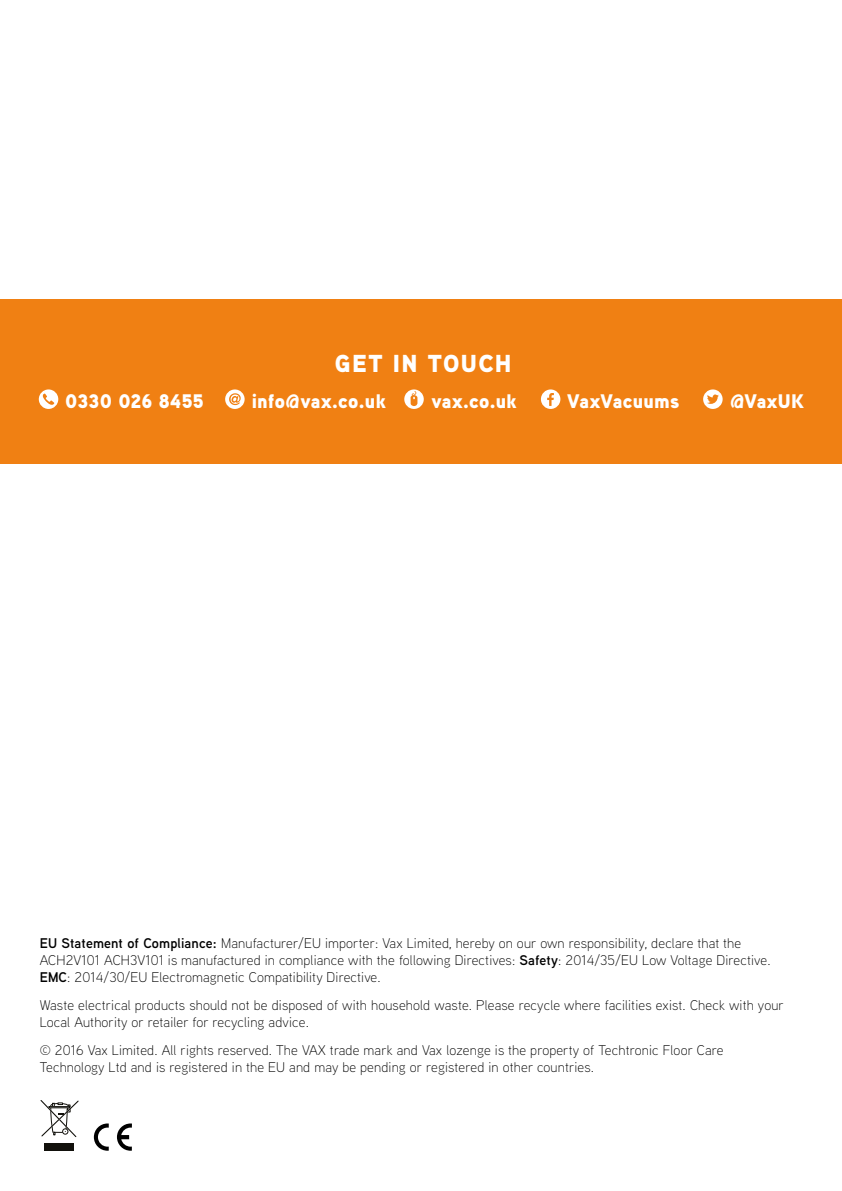
<style>
.page{position:relative;width:842px;height:1191px;background:#fff}
.page>*{position:absolute;margin:0;border:0;box-sizing:border-box;transform-origin:0 0}
.t1{font:900 24.6px "Vax Aaux Next";letter-spacing:.05em;color:#fff}
.t2{font:900 19.6px "Vax Aaux Next";letter-spacing:.01em;color:#fff}
.t3{font:300 14px/16.8px "Vax Aaux Next";letter-spacing:.01em;color:#000}
.s1{font-weight:600}
</style>
<div class="page">
<div style="left:0;top:299px;width:842px;height:164px;background:#f08013"></div>
<svg style="left:703px;top:389px;width:20px;height:20px"></svg>
<svg style="left:39px;top:389px;width:19px;height:20px"></svg>
<svg style="left:225px;top:389px;width:20px;height:20px"></svg>
<svg style="left:404px;top:389px;width:20px;height:20px"></svg>
<svg style="left:541px;top:389px;width:19px;height:20px"></svg>
<div style="left:44px;top:1143px;width:29px;height:7px;background:#12110c"></div>
<svg style="left:41px;top:1101px;width:38px;height:36px"></svg>
<svg style="left:94px;top:1123px;width:15px;height:27px"></svg>
<svg style="left:117px;top:1123px;width:15px;height:27px"></svg>
<h1 class="t1" style="left:335px;top:345px;width:178px">GET IN TOUCH</h1>
<h2 class="t2" style="left:65px;top:386px;width:140px">0330 026 8455</h2>
<h2 class="t2" style="left:252px;top:386px;width:135px">info@vax.co.uk</h2>
<h2 class="t2" style="left:431px;top:386px;width:87px">vax.co.uk</h2>
<h2 class="t2" style="left:567px;top:386px;width:114px">VaxVacuums</h2>
<h2 class="t2" style="left:730px;top:386px;width:76px">@VaxUK</h2>
<p class="t3" style="left:40px;top:934px;width:732px"><span class="s1">EU Statement of Compliance:</span> Manufacturer/EU importer: Vax Limited, hereby on our own responsibility, declare that the<br>ACH2V101 ACH3V101 is manufactured in compliance with the following Directives: <span class="s1">Safety</span>: 2014/35/EU Low Voltage Directive.<br><span class="s1">EMC</span>: 2014/30/EU Electromagnetic Compatibility Directive.</p>
<p class="t3" style="left:40px;top:996px;width:746px">Waste electrical products should not be disposed of with household waste. Please recycle where facilities exist. Check with your<br>Local Authority or retailer for recycling advice.</p>
<p class="t3" style="left:40px;top:1041px;width:685px">© 2016 Vax Limited. All rights reserved. The VAX trade mark and Vax lozenge is the property of Techtronic Floor Care<br>Technology Ltd and is registered in the EU and may be pending or registered in other countries.</p>
</div>
